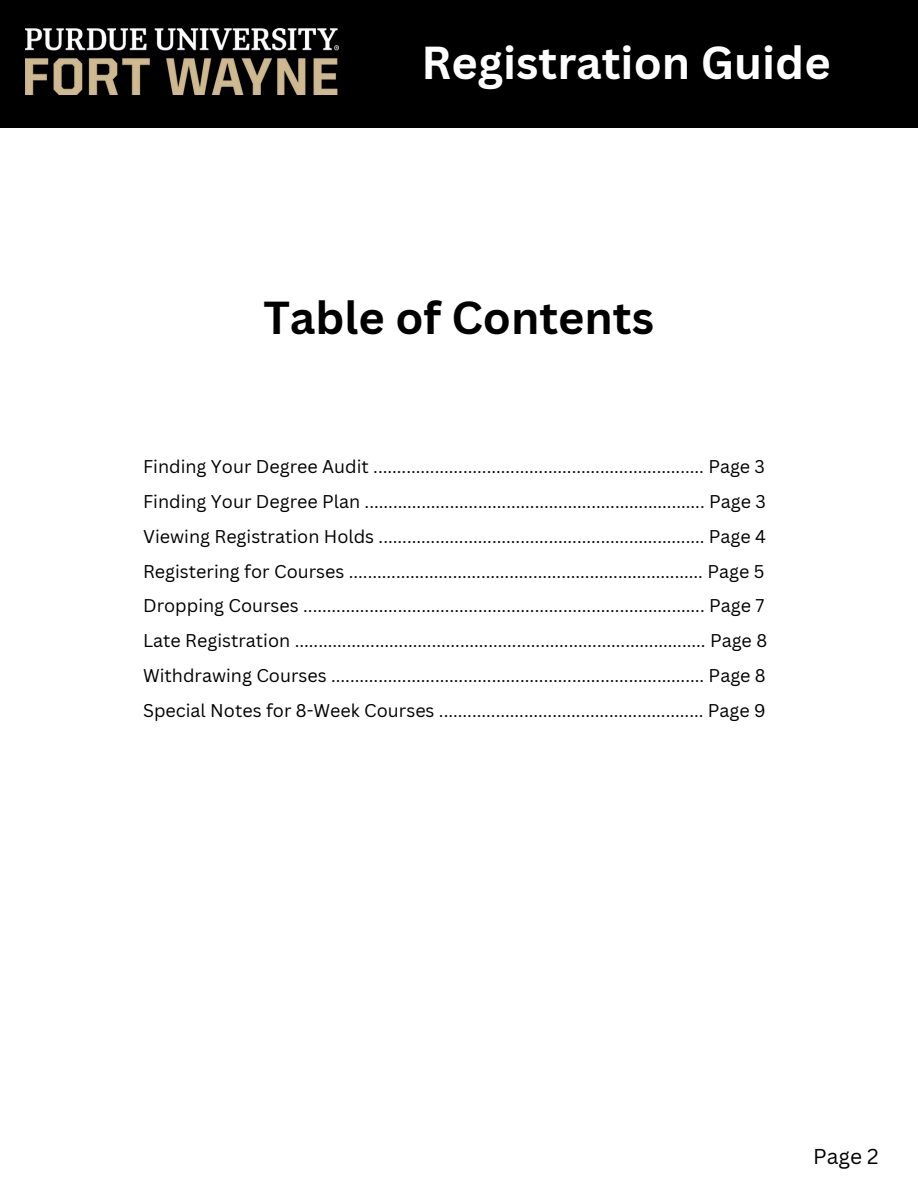
<style>
.page{position:relative;width:918px;height:1188px;background:#fff}
.page>*{position:absolute;margin:0;border:0;box-sizing:border-box;transform-origin:0 0}
.t1{font:700 45px "Canva Sans";color:#fff}
.t2{font:700 45px "Canva Sans";color:#000}
.t3{font:21px "Canva Sans";color:#000}
.t4{font:18px "Canva Sans";color:#000}
</style>
<div class="page">
<div style="left:0;top:0;width:918px;height:127px;background:#000"></div>
<img style="left:25px;top:29px;width:314px;height:65px">
<p class="t1" style="left:422px;top:31px;width:411px">Registration Guide</p>
<p class="t2" style="left:263px;top:286px;width:392px">Table of Contents</p>
<p class="t4" style="left:143px;top:454px;width:623px">Finding Your Degree Audit ...................................................................... Page 3</p>
<h1 class="t4" style="left:143px;top:489px;width:624px">Finding Your Degree Plan ........................................................................ Page 3</h1>
<h1 class="t4" style="left:143px;top:524px;width:625px">Viewing Registration Holds ..................................................................... Page 4</h1>
<p class="t4" style="left:143px;top:558px;width:623px">Registering for Courses ........................................................................... Page 5</p>
<p class="t4" style="left:143px;top:593px;width:623px">Dropping Courses ..................................................................................... Page 7</p>
<p class="t4" style="left:143px;top:628px;width:626px">Late Registration ....................................................................................... Page 8</p>
<p class="t4" style="left:143px;top:663px;width:624px">Withdrawing Courses ............................................................................... Page 8</p>
<p class="t4" style="left:143px;top:698px;width:624px">Special Notes for 8-Week Courses ........................................................ Page 9</p>
<p class="t3" style="left:813px;top:1141px;width:67px">Page 2</p>
</div>
